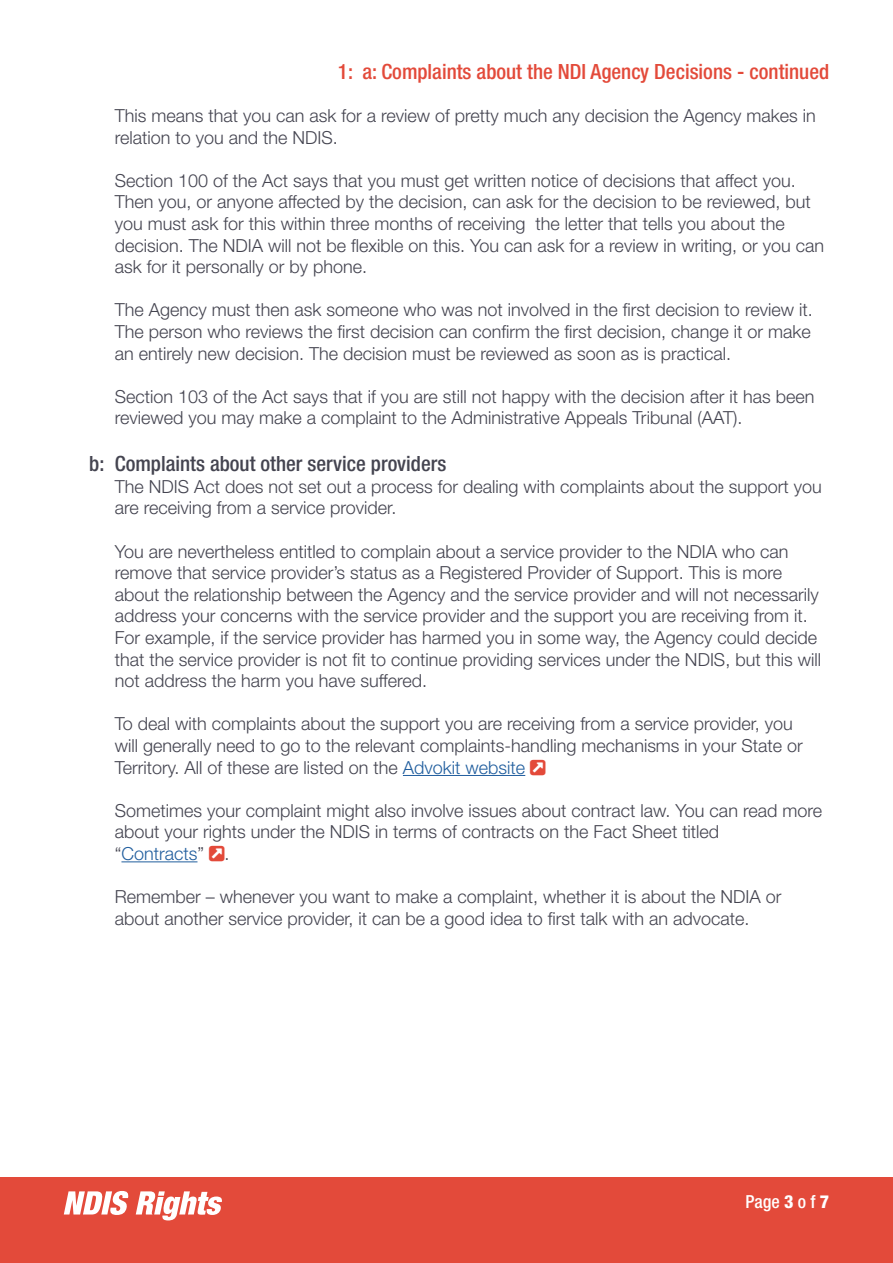
<style>
.page{position:relative;width:893px;height:1263px;background:#fff}
.page>*{position:absolute;margin:0;border:0;box-sizing:border-box;transform-origin:0 0}
.t1{font:500 condensed 21px "Helvetica Neue LT Pro";color:#e34a3a}
.t2{font:500 condensed 21px "Helvetica Neue LT Pro";color:#444450}
.t3{font:300 18px/21.6px "Helvetica Neue LT Pro";color:#444450}
.t4{font:300 18px "Helvetica Neue LT Pro";color:#215e9e}
.t5{font:500 condensed 18px "Helvetica Neue LT Pro";color:#fff}
.s1{color:#215e9e}
.s2{color:#444450}
.s3{font-weight:800}
</style>
<div class="page">
<div style="left:0;top:1177px;width:893px;height:86px;background:#e34a3a"></div>
<svg style="left:64px;top:1191px;width:65px;height:24px"></svg>
<svg style="left:136px;top:1191px;width:86px;height:29px"></svg>
<hr style="left:403px;top:775px;width:122px;height:1px;background:#215e9e">
<hr style="left:121px;top:861px;width:76px;height:1px;background:#215e9e">
<p class="t1" style="left:338px;top:59px;width:493px">1: a: Complaints about the NDI Agency Decisions - continued</p>
<p class="t3" style="left:115px;top:104px;width:702px">This means that you can ask for a review of pretty much any decision the Agency makes in relation to you and the NDIS.</p>
<p class="t3" style="left:115px;top:169px;width:711px">Section 100 of the Act says that you must get written notice of decisions that affect you.<br>Then you, or anyone affected by the decision, can ask for the decision to be reviewed, but you must ask for this within three months of receiving the letter that tells you about the decision. The NDIA will not be flexible on this. You can ask for a review in writing, or you can ask for it personally or by phone.</p>
<p class="t3" style="left:115px;top:299px;width:699px;text-align:justify">The Agency must then ask someone who was not involved in the first decision to review it.<br>The person who reviews the first decision can confirm the first decision, change it or make an entirely new decision. The decision must be reviewed as soon as is practical.</p>
<p class="t3" style="left:115px;top:385px;width:701px">Section 103 of the Act says that if you are still not happy with the decision after it has been reviewed you may make a complaint to the Administrative Appeals Tribunal (AAT).</p>
<p class="t2" style="left:89px;top:451px;width:358px">b: Complaints about other service providers</p>
<p class="t3" style="left:115px;top:475px;width:708px">The NDIS Act does not set out a process for dealing with complaints about the support you are receiving from a service provider.</p>
<p class="t3" style="left:115px;top:540px;width:708px">You are nevertheless entitled to complain about a service provider to the NDIA who can remove that service provider’s status as a Registered Provider of Support. This is more about the relationship between the Agency and the service provider and will not necessarily address your concerns with the service provider and the support you are receiving from it.<br>For example, if the service provider has harmed you in some way, the Agency could decide that the service provider is not fit to continue providing services under the NDIS, but this will not address the harm you have suffered.</p>
<p class="t3" style="left:115px;top:713px;width:689px">To deal with complaints about the support you are receiving from a service provider, you will generally need to go to the relevant complaints-handling mechanisms in your State or<br>Territory. All of these are listed on the <span class="s1">Advokit website</span></p>
<p class="t3" style="left:115px;top:799px;width:709px">Sometimes your complaint might also involve issues about contract law. You can read more about your rights under the NDIS in terms of contracts on the Fact Sheet titled</p>
<p class="t4" style="left:115px;top:843px;width:116px"><span class="s2">“</span>Contracts<span class="s2">” .</span></p>
<p class="t3" style="left:115px;top:886px;width:668px">Remember – whenever you want to make a complaint, whether it is about the NDIA or about another service provider, it can be a good idea to first talk with an advocate.</p>
<p class="t5" style="left:745px;top:1190px;width:85px">Page <span class="s3">3</span> o f <span class="s3">7</span></p>
</div>
